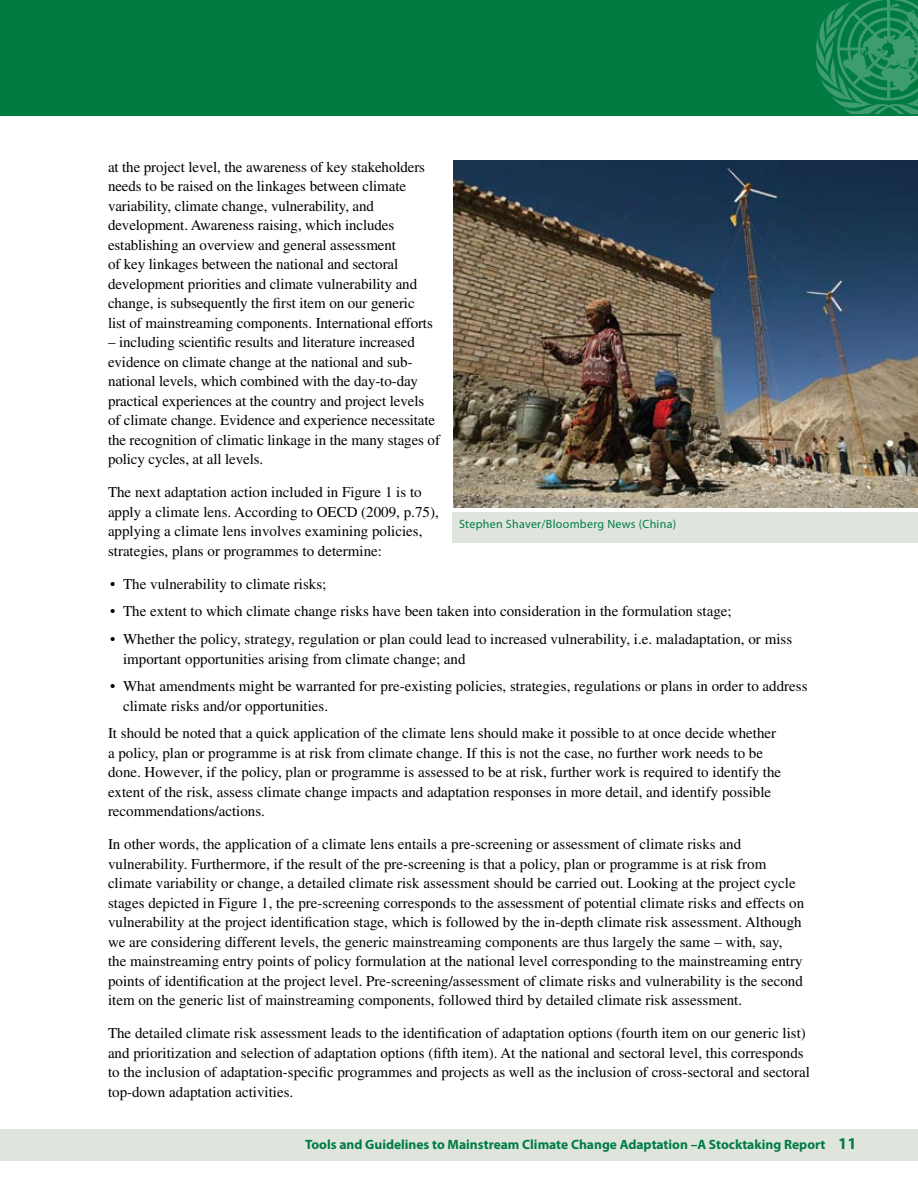
<style>
.page{position:relative;width:918px;height:1188px;background:#fff}
.page>*{position:absolute;margin:0;border:0;box-sizing:border-box;transform-origin:0 0}
.t1{font:15px/19.5px "Times";color:#000}
.t2{font:700 13.5px "Myriad Pro";color:#007c42}
.t3{font:12px "Myriad Pro";letter-spacing:.025em;color:#007c42}
.s1{font-size:16.5px}
</style>
<div class="page">
<div style="left:0;top:1130px;width:918px;height:31px;background:#dfe5dd"></div>
<div style="left:0;top:0;width:918px;height:115px;background:#007c42"></div>
<svg style="left:816px;top:0;width:102px;height:114px"></svg>
<img style="left:453px;top:160px;width:465px;height:347px">
<div style="left:453px;top:513px;width:465px;height:30px;background:#dfe5dd"></div>
<p class="t1" style="left:108px;top:157px;width:326px">at the project level, the awareness of key stakeholders needs to be raised on the linkages between climate variability, climate change, vulnerability, and development. Awareness raising, which includes establishing an overview and general assessment<br>of key linkages between the national and sectoral development priorities and climate vulnerability and change, is subsequently the first item on our generic list of mainstreaming components. International efforts</p>
<p class="t1" style="left:108px;top:332px;width:333px">– including scientific results and literature increased evidence on climate change at the national and sub&shy;national levels, which combined with the day-to-day practical experiences at the country and project levels of climate change. Evidence and experience necessitate the recognition of climatic linkage in the many stages of policy cycles, at all levels.</p>
<p class="t1" style="left:108px;top:482px;width:332px">The next adaptation action included in Figure 1 is to apply a climate lens. According to OECD (2009, p.75), applying a climate lens involves examining policies, strategies, plans or programmes to determine:</p>
<p class="t1" style="left:110px;top:574px;width:218px">• The vulnerability to climate risks;</p>
<p class="t1" style="left:110px;top:602px;width:623px">• The extent to which climate change risks have been taken into consideration in the formulation stage;</p>
<p class="t1" style="left:123px;top:629px;width:671px;text-indent:-13px">• Whether the policy, strategy, regulation or plan could lead to increased vulnerability, i.e. maladaptation, or miss important opportunities arising from climate change; and</p>
<p class="t1" style="left:123px;top:676px;width:686px;text-indent:-13px">• What amendments might be warranted for pre-existing policies, strategies, regulations or plans in order to address climate risks and/or opportunities.</p>
<p class="t1" style="left:108px;top:723px;width:675px">It should be noted that a quick application of the climate lens should make it possible to at once decide whether a policy, plan or programme is at risk from climate change. If this is not the case, no further work needs to be done. However, if the policy, plan or programme is assessed to be at risk, further work is required to identify the extent of the risk, assess climate change impacts and adaptation responses in more detail, and identify possible recommendations/actions.</p>
<p class="t1" style="left:108px;top:834px;width:698px">In other words, the application of a climate lens entails a pre-screening or assessment of climate risks and vulnerability. Furthermore, if the result of the pre-screening is that a policy, plan or programme is at risk from climate variability or change, a detailed climate risk assessment should be carried out. Looking at the project cycle stages depicted in Figure 1, the pre-screening corresponds to the assessment of potential climate risks and effects on vulnerability at the project identification stage, which is followed by the in-depth climate risk assessment. Although we are considering different levels, the generic mainstreaming components are thus largely the same – with, say, the mainstreaming entry points of policy formulation at the national level corresponding to the mainstreaming entry points of identification at the project level. Pre-screening/assessment of climate risks and vulnerability is the second item on the generic list of mainstreaming components, followed third by detailed climate risk assessment.</p>
<p class="t1" style="left:108px;top:1023px;width:703px">The detailed climate risk assessment leads to the identification of adaptation options (fourth item on our generic list) and prioritization and selection of adaptation options (fifth item). At the national and sectoral level, this corresponds to the inclusion of adaptation-specific programmes and projects as well as the inclusion of cross-sectoral and sectoral top-down adaptation activities.</p>
<p class="t3" style="left:459px;top:516px;width:219px">Stephen Shaver/Bloomberg News (China)</p>
<p class="t2" style="left:305px;top:1136px;width:553px">Tools and Guidelines to Mainstream Climate Change Adaptation –A Stocktaking Report <span class="s1">11</span></p>
</div>
